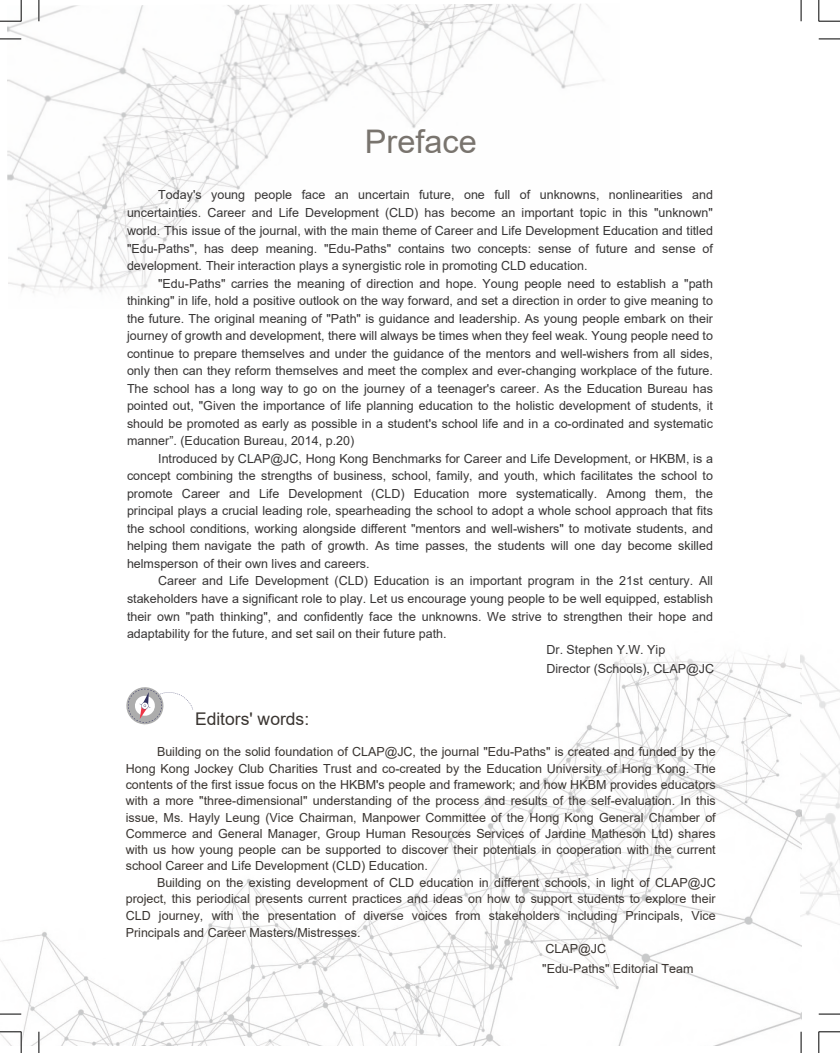
<style>
.page{position:relative;width:840px;height:1053px;background:#fff}
.page>*{position:absolute;margin:0;border:0;box-sizing:border-box;transform-origin:0 0}
.t1{font:32.5px "Arial";color:#79746e}
.t2{font:17.5px "Arial";color:#3a3531}
.t3{font:12.5px/17.5px "Arial";color:#373535;text-align:justify}
.t4{font:12.5px/16.2px "Arial";color:#3a3531;text-align:justify}
</style>
<div class="page">
<img style="left:7px;top:4px;width:597px;height:291px">
<img style="left:0;top:652px;width:801px;height:393px">
<svg style="left:403px;top:124px;width:32px;height:33px"></svg>
<svg style="left:126px;top:687px;width:67px;height:38px"></svg>
<img style="left:801px;top:654px;width:39px;height:366px">
<svg style="left:0;top:38px;width:21px;height:2px"></svg>
<svg style="left:38px;top:0;width:2px;height:21px"></svg>
<svg style="left:819px;top:38px;width:21px;height:2px"></svg>
<svg style="left:800px;top:0;width:2px;height:21px"></svg>
<svg style="left:819px;top:1013px;width:21px;height:2px"></svg>
<svg style="left:800px;top:1031px;width:2px;height:21px"></svg>
<svg style="left:0;top:1013px;width:21px;height:2px"></svg>
<svg style="left:38px;top:1031px;width:2px;height:21px"></svg>
<svg style="left:0;top:0;width:22px;height:22px"></svg>
<svg style="left:818px;top:0;width:22px;height:22px"></svg>
<svg style="left:818px;top:1031px;width:22px;height:21px"></svg>
<svg style="left:0;top:1030px;width:22px;height:22px"></svg>
<h1 class="t1" style="left:365px;top:119px;width:113px">Preface</h1>
<p class="t3" style="left:127px;top:186px;width:587px;text-indent:31px">Today's young people face an uncertain future, one full of unknowns, nonlinearities and uncertainties. Career and Life Development (CLD) has become an important topic in this "unknown" world. This issue of the journal, with the main theme of Career and Life Development Education and titled "Edu-Paths", has deep meaning. "Edu-Paths" contains two concepts: sense of future and sense of development. Their interaction plays a synergistic role in promoting CLD education.</p>
<p class="t3" style="left:127px;top:274px;width:587px;text-indent:31px">"Edu-Paths" carries the meaning of direction and hope. Young people need to establish a "path thinking" in life, hold a positive outlook on the way forward, and set a direction in order to give meaning to the future. The original meaning of "Path" is guidance and leadership. As young people embark on their journey of growth and development, there will always be times when they feel weak. Young people need to continue to prepare themselves and under the guidance of the mentors and well-wishers from all sides, only then can they reform themselves and meet the complex and ever-changing workplace of the future.<br>The school has a long way to go on the journey of a teenager's career. As the Education Bureau has pointed out, "Given the importance of life planning education to the holistic development of students, it should be promoted as early as possible in a student's school life and in a co-ordinated and systematic manner”. (Education Bureau, 2014, p.20)</p>
<p class="t3" style="left:127px;top:449px;width:587px;text-indent:31px">Introduced by CLAP@JC, Hong Kong Benchmarks for Career and Life Development, or HKBM, is a concept combining the strengths of business, school, family, and youth, which facilitates the school to promote Career and Life Development (CLD) Education more systematically. Among them, the principal plays a crucial leading role, spearheading the school to adopt a whole school approach that fits the school conditions, working alongside different "mentors and well-wishers" to motivate students, and helping them navigate the path of growth. As time passes, the students will one day become skilled helmsperson of their own lives and careers.</p>
<p class="t3" style="left:127px;top:572px;width:587px;text-indent:31px">Career and Life Development (CLD) Education is an important program in the 21st century. All stakeholders have a significant role to play. Let us encourage young people to be well equipped, establish their own "path thinking", and confidently face the unknowns. We strive to strengthen their hope and adaptability for the future, and set sail on their future path.</p>
<p class="t3" style="left:546px;top:640px;width:169px;line-height:18.8px">Dr. Stephen Y.W. Yip<br>Director (Schools), CLAP@JC</p>
<h2 class="t2" style="left:195px;top:706px;width:116px">Editors' words:</h2>
<p class="t4" style="left:126px;top:743px;width:591px;text-indent:31px">Building on the solid foundation of CLAP@JC, the journal "Edu-Paths" is created and funded by the Hong Kong Jockey Club Charities Trust and co-created by the Education University of Hong Kong. The contents of the first issue focus on the HKBM's people and framework; and how HKBM provides educators with a more "three-dimensional" understanding of the process and results of the self-evaluation. In this issue, Ms. Hayly Leung (Vice Chairman, Manpower Committee of the Hong Kong General Chamber of Commerce and General Manager, Group Human Resources Services of Jardine Matheson Ltd) shares with us how young people can be supported to discover their potentials in cooperation with the current school Career and Life Development (CLD) Education.</p>
<p class="t4" style="left:157px;top:873px;width:560px">Building on the existing development of CLD education in different schools, in light of CLAP@JC</p>
<p class="t4" style="left:126px;top:890px;width:591px">project, this periodical presents current practices and ideas on how to support students to explore their</p>
<p class="t4" style="left:126px;top:907px;width:591px">CLD journey, with the presentation of diverse voices from stakeholders including Principals, Vice</p>
<p class="t4" style="left:126px;top:923px;width:236px">Principals and Career Masters/Mistresses.</p>
<p class="t4" style="left:545px;top:940px;width:62px">CLAP@JC</p>
<p class="t4" style="left:542px;top:960px;width:153px">"Edu-Paths" Editorial Team</p>
</div>
